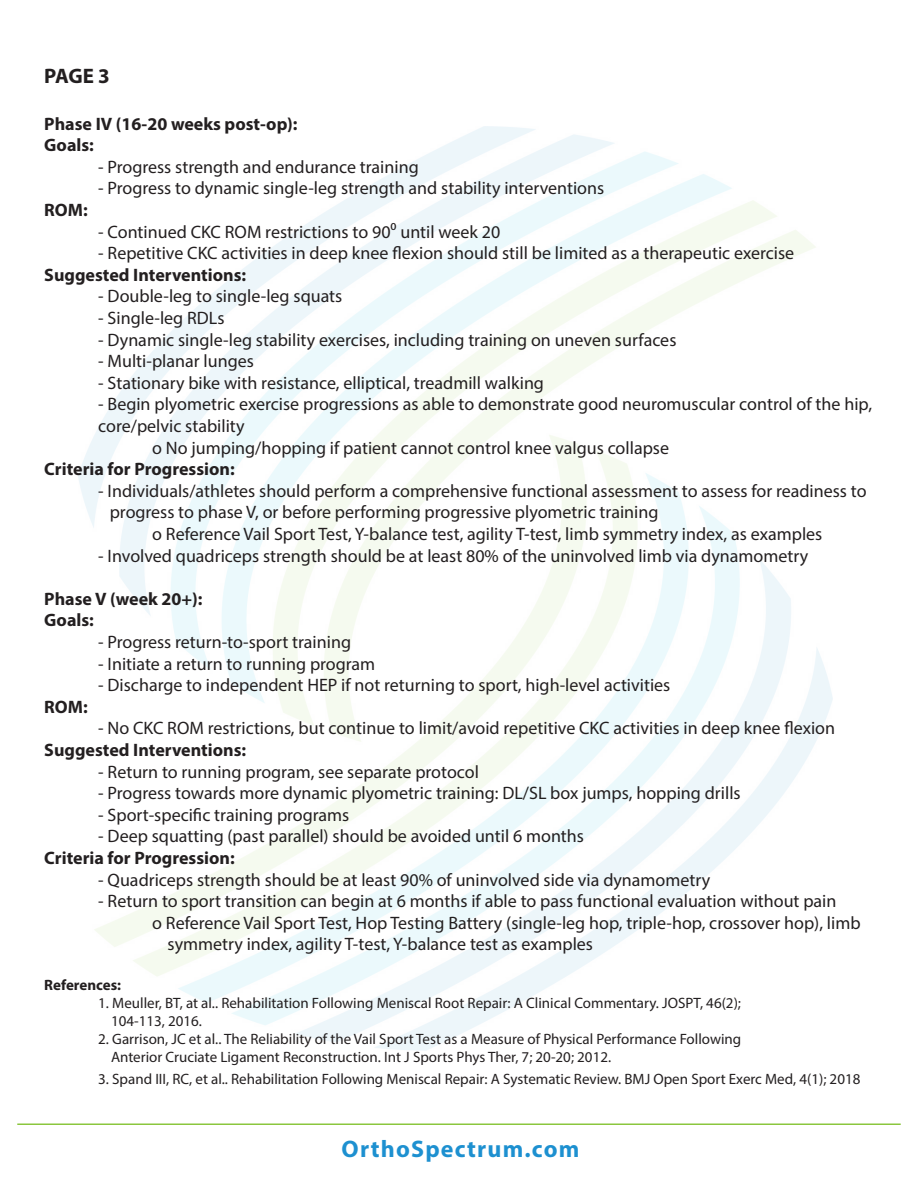
<style>
.page{position:relative;width:918px;height:1188px;background:#fff}
.page>*{position:absolute;margin:0;border:0;box-sizing:border-box;transform-origin:0 0}
.t1{font:700 24px "Myriad Pro";letter-spacing:.05em;color:#1d90d0}
.t2{font:700 21px "Myriad Pro";color:#231f20}
.t3{font:18px "Myriad Pro";color:#231f20}
.t4{font:700 18px "Myriad Pro";color:#231f20}
.t5{font:15px "Myriad Pro";color:#231f20}
.t6{font:700 15px "Myriad Pro";color:#231f20}
</style>
<div class="page">
<hr style="left:17px;top:1124px;width:884px;height:1px;background:#8bc63e">
<p class="t2" style="left:44px;top:62px;width:67px">PAGE 3</p>
<p class="t4" style="left:44px;top:112px;width:255px">Phase IV (16-20 weeks post-op):</p>
<p class="t4" style="left:44px;top:133px;width:51px">Goals:</p>
<p class="t3" style="left:98px;top:156px;width:322px">- Progress strength and endurance training</p>
<p class="t3" style="left:98px;top:177px;width:508px">- Progress to dynamic single-leg strength and stability interventions</p>
<p class="t4" style="left:44px;top:198px;width:45px">ROM:</p>
<p class="t3" style="left:98px;top:220px;width:404px">- Continued CKC ROM restrictions to 90⁰ until week 20</p>
<p class="t3" style="left:98px;top:242px;width:698px">- Repetitive CKC activities in deep knee flexion should still be limited as a therapeutic exercise</p>
<p class="t4" style="left:44px;top:263px;width:203px">Suggested Interventions:</p>
<p class="t3" style="left:98px;top:285px;width:246px">- Double-leg to single-leg squats</p>
<p class="t3" style="left:98px;top:307px;width:128px">- Single-leg RDLs</p>
<p class="t3" style="left:98px;top:328px;width:580px">- Dynamic single-leg stability exercises, including training on uneven surfaces</p>
<p class="t3" style="left:98px;top:350px;width:157px">- Multi-planar lunges</p>
<p class="t3" style="left:98px;top:372px;width:447px">- Stationary bike with resistance, elliptical, treadmill walking</p>
<p class="t3" style="left:98px;top:393px;width:775px">- Begin plyometric exercise progressions as able to demonstrate good neuromuscular control of the hip,</p>
<p class="t3" style="left:98px;top:415px;width:148px">core/pelvic stability</p>
<p class="t3" style="left:152px;top:436px;width:518px">o No jumping/hopping if patient cannot control knee valgus collapse</p>
<p class="t4" style="left:44px;top:457px;width:192px">Criteria for Progression:</p>
<p class="t3" style="left:98px;top:480px;width:770px">- Individuals/athletes should perform a comprehensive functional assessment to assess for readiness to</p>
<p class="t3" style="left:110px;top:501px;width:550px">progress to phase V, or before performing progressive plyometric training</p>
<p class="t3" style="left:152px;top:523px;width:672px">o Reference Vail Sport Test, Y-balance test, agility T-test, limb symmetry index, as examples</p>
<p class="t3" style="left:98px;top:544px;width:712px">- Involved quadriceps strength should be at least 80% of the uninvolved limb via dynamometry</p>
<p class="t4" style="left:44px;top:587px;width:160px">Phase V (week 20+):</p>
<p class="t4" style="left:44px;top:609px;width:51px">Goals:</p>
<p class="t3" style="left:98px;top:631px;width:254px">- Progress return-to-sport training</p>
<p class="t3" style="left:98px;top:652px;width:279px">- Initiate a return to running program</p>
<p class="t3" style="left:98px;top:674px;width:574px">- Discharge to independent HEP if not returning to sport, high-level activities</p>
<p class="t4" style="left:44px;top:695px;width:45px">ROM:</p>
<p class="t3" style="left:98px;top:717px;width:738px">- No CKC ROM restrictions, but continue to limit/avoid repetitive CKC activities in deep knee flexion</p>
<p class="t4" style="left:44px;top:738px;width:203px">Suggested Interventions:</p>
<p class="t3" style="left:98px;top:760px;width:382px">- Return to running program, see separate protocol</p>
<p class="t3" style="left:98px;top:782px;width:644px">- Progress towards more dynamic plyometric training: DL/SL box jumps, hopping drills</p>
<p class="t3" style="left:98px;top:804px;width:253px">- Sport-specific training programs</p>
<p class="t3" style="left:98px;top:825px;width:487px">- Deep squatting (past parallel) should be avoided until 6 months</p>
<p class="t4" style="left:44px;top:846px;width:192px">Criteria for Progression:</p>
<p class="t3" style="left:98px;top:868px;width:614px">- Quadriceps strength should be at least 90% of uninvolved side via dynamometry</p>
<p class="t3" style="left:98px;top:890px;width:740px">- Return to sport transition can begin at 6 months if able to pass functional evaluation without pain</p>
<p class="t3" style="left:152px;top:912px;width:710px">o Reference Vail Sport Test, Hop Testing Battery (single-leg hop, triple-hop, crossover hop), limb</p>
<p class="t3" style="left:168px;top:933px;width:427px">symmetry index, agility T-test, Y-balance test as examples</p>
<p class="t6" style="left:44px;top:975px;width:78px">References:</p>
<p class="t5" style="left:98px;top:994px;width:644px">1. Meuller, BT, at al.. Rehabilitation Following Meniscal Root Repair: A Clinical Commentary. JOSPT, 46(2);</p>
<p class="t5" style="left:111px;top:1012px;width:92px">104-113, 2016.</p>
<p class="t5" style="left:98px;top:1030px;width:645px">2. Garrison, JC et al.. The Reliability of the Vail Sport Test as a Measure of Physical Performance Following</p>
<p class="t5" style="left:111px;top:1048px;width:502px">Anterior Cruciate Ligament Reconstruction. Int J Sports Phys Ther, 7; 20-20; 2012.</p>
<p class="t5" style="left:98px;top:1069px;width:764px">3. Spand III, RC, et al.. Rehabilitation Following Meniscal Repair: A Systematic Review. BMJ Open Sport Exerc Med, 4(1); 2018</p>
<p class="t1" style="left:342px;top:1133px;width:239px">OrthoSpectrum.com</p>
</div>
